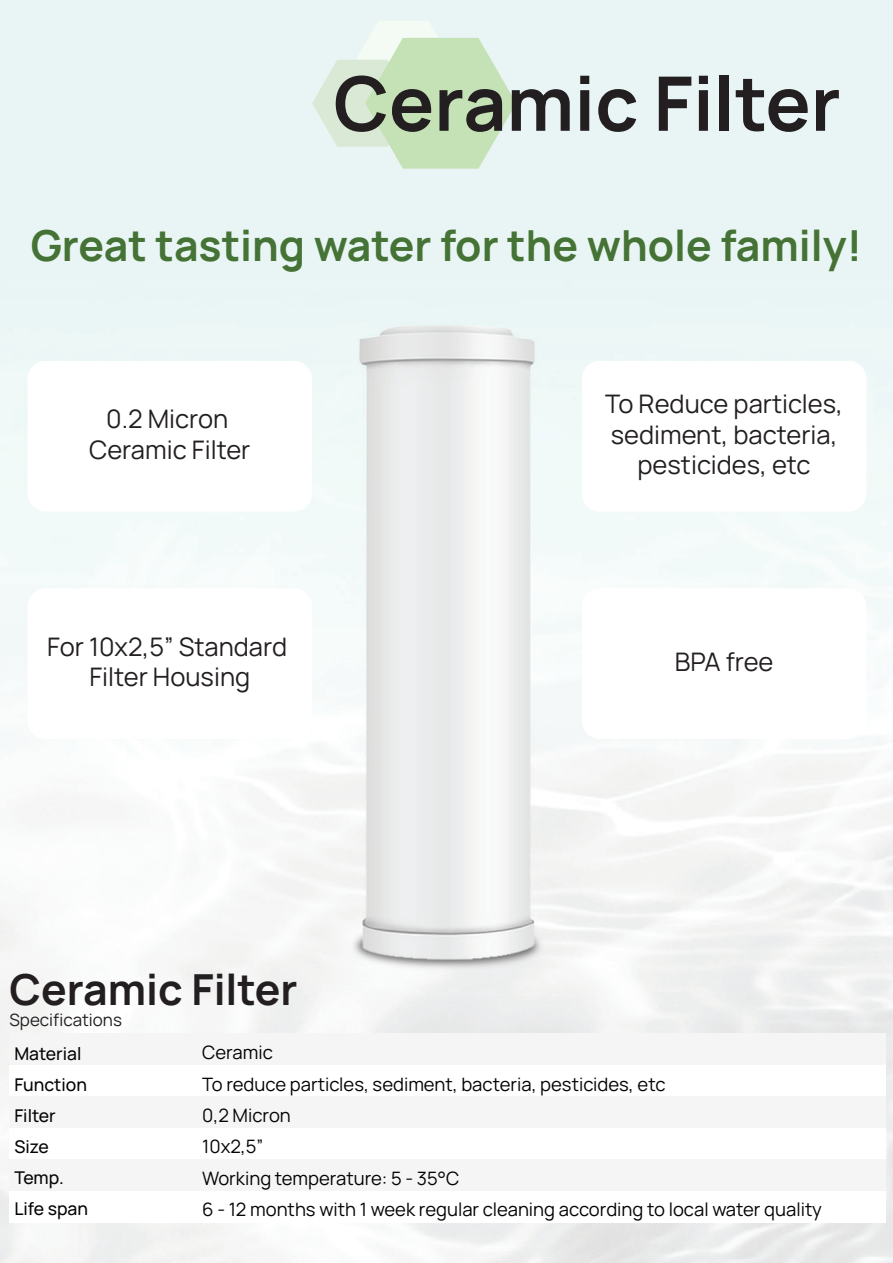
<style>
.page{position:relative;width:893px;height:1263px;background:#fff}
.page>*{position:absolute;margin:0;border:0;box-sizing:border-box;transform-origin:0 0}
.t1{font:700 75.15px "Manrope";color:#231f20}
.t2{font:700 42.75px "Manrope";color:#457235}
.t3{font:700 42.75px "Manrope";color:#231f20}
.t4{font:25.5px/30.6px "Manrope";color:#231f20;text-align:center}
.t5{font:18.45px/31.3px "Manrope";color:#040503}
.t6{font:500 17.55px/31px "Manrope";color:#040503}
.t7{font:16.95px "Manrope";color:#231f20}
</style>
<div class="page">
<div style="left:0;top:0;width:893px;height:281px;background:#e9f5f5"></div>
<div style="left:9px;top:1033px;width:210px;height:32px;background:#f5f5f6"></div>
<div style="left:148px;top:1033px;width:737px;height:32px;background:#f5f5f6"></div>
<div style="left:9px;top:1096px;width:210px;height:32px;background:#f5f5f6"></div>
<div style="left:148px;top:1096px;width:737px;height:32px;background:#f5f5f6"></div>
<div style="left:9px;top:1159px;width:210px;height:32px;background:#f5f5f6"></div>
<div style="left:148px;top:1159px;width:737px;height:32px;background:#f5f5f6"></div>
<svg style="left:312px;top:21px;width:204px;height:148px"></svg>
<h1 class="t1" style="left:333px;top:40px;width:509px">Ceramic Filter</h1>
<h2 class="t2" style="left:31px;top:210px;width:833px">Great tasting water for the whole family!</h2>
<h3 class="t4" style="left:89px;top:402px;width:163px">0.2 Micron<br>Ceramic Filter</h3>
<h3 class="t4" style="left:47px;top:630px;width:241px">For 10x2,5” Standard<br>Filter Housing</h3>
<h2 class="t3" style="left:10px;top:954px;width:290px">Ceramic Filter</h2>
<p class="t7" style="left:10px;top:1007px;width:114px">Specifications</p>
<h3 class="t4" style="left:605px;top:387px;width:239px">To Reduce particles, sediment, bacteria, pesticides, etc</h3>
<h3 class="t4" style="left:675px;top:645px;width:100px">BPA free</h3>
<p class="t6" style="left:14px;top:1037px;width:75px">Material<br>Function<br>Filter<br>Size<br>Temp.<br>Life span</p>
<p class="t5" style="left:202px;top:1036px;width:621px">Ceramic<br>To reduce particles, sediment, bacteria, pesticides, etc<br>0,2 Micron<br>10x2,5”<br>Working temperature: 5 - 35°C<br>6 - 12 months with 1 week regular cleaning according to local water quality</p>
</div>
